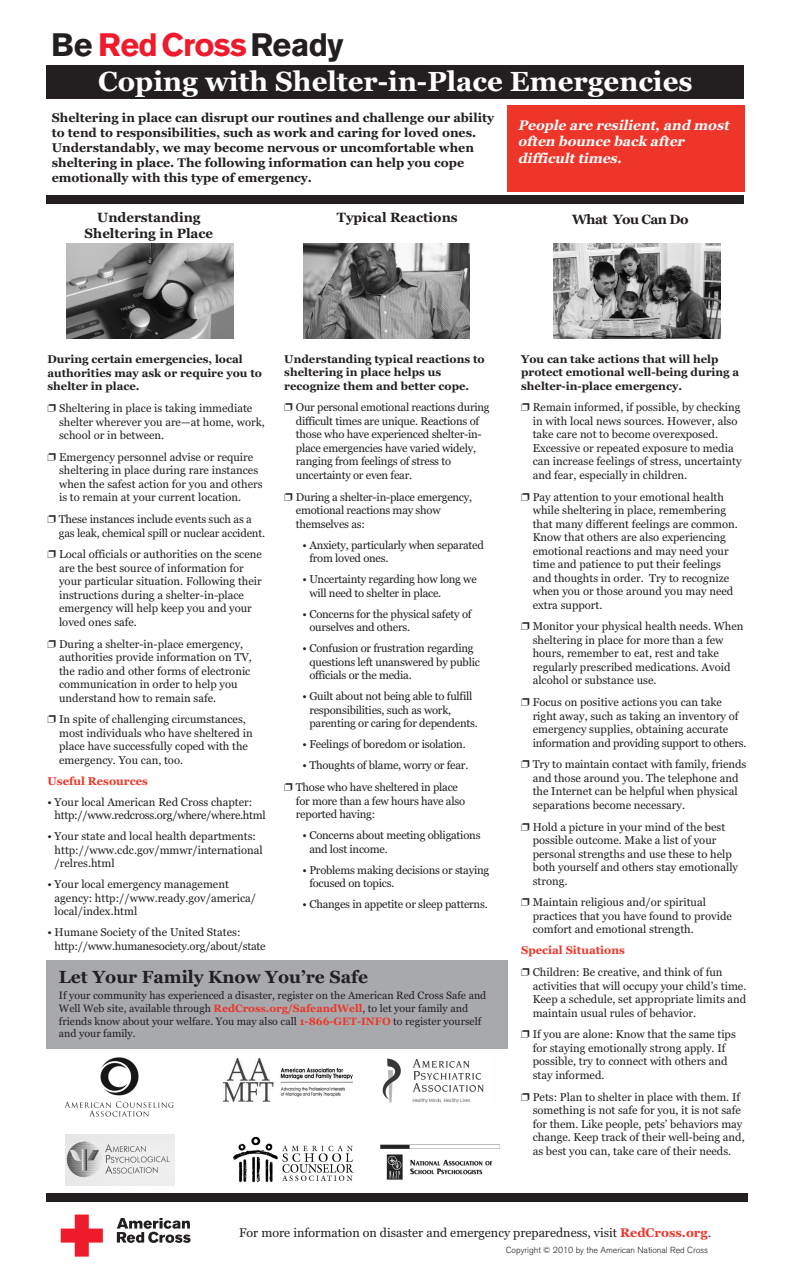
<style>
.page{position:relative;width:788px;height:1283px;background:#fff}
.page>*{position:absolute;margin:0;border:0;box-sizing:border-box;transform-origin:0 0}
.t1{font:700 32.12px "Akzidenz Grotesk BE";letter-spacing:-.02em;color:#ee1b2c}
.t2{font:700 27.5px "Georgia";color:#fff}
.t3{font:700 17.5px "Georgia";color:#231f20}
.t4{font:italic 700 13.75px/16.5px "Georgia";color:#fff}
.t5{font:700 13.38px/16px "Georgia";color:#231f20;text-align:center}
.t6{font:700 13.38px "Georgia";letter-spacing:-.04em;color:#231f20}
.t7{font:700 12.5px/15px "Georgia";color:#231f20}
.t8{font:12.5px "Georgia";color:#231f20}
.t9{font:11.25px/13.5px "Georgia";color:#231f20}
.t10{font:11.25px/13.5px "Georgia";letter-spacing:-.02em;color:#231f20}
.t11{font:700 11.25px/13.5px "Georgia";color:#231f20}
.t12{font:700 11.25px "Georgia";color:#ee3529}
.t13{font:10.62px/12.8px "Georgia";color:#231f20}
.t14{font:300 8.75px "Akzidenz Grotesk BE";color:#231f20}
.s1{color:#231f20}
.s2{font-weight:700;color:#ee3529}
</style>
<div class="page">
<div style="left:507px;top:105px;width:237px;height:86px;background:#ee3529"></div>
<div style="left:46px;top:960px;width:461px;height:89px;background:#a8a9ad"></div>
<div style="left:46px;top:65px;width:697px;height:34px;background:#231f20"></div>
<svg style="left:61px;top:1214px;width:42px;height:42px"></svg>
<svg style="left:117px;top:1218px;width:73px;height:24px"></svg>
<img style="left:67px;top:244px;width:166px;height:95px">
<img style="left:303px;top:244px;width:166px;height:95px">
<img style="left:553px;top:244px;width:167px;height:95px">
<div style="left:46px;top:1193px;width:701px;height:8px;background:#231f20"></div>
<div style="left:46px;top:196px;width:697px;height:8px;background:#231f20"></div>
<img style="left:65px;top:1134px;width:110px;height:51px">
<img style="left:64px;top:1057px;width:110px;height:60px">
<img style="left:223px;top:1058px;width:129px;height:43px">
<img style="left:382px;top:1058px;width:102px;height:45px">
<img style="left:233px;top:1136px;width:121px;height:47px">
<img style="left:380px;top:1144px;width:120px;height:36px">
<h1 class="t1" style="left:51px;top:32px;width:294px"><span class="s1">Be</span> RedCross<span class="s1">Ready</span></h1>
<h2 class="t2" style="left:98px;top:65px;width:596px">Coping with Shelter-in-Place Emergencies</h2>
<p class="t7" style="left:52px;top:111px;width:444px">Sheltering in place can disrupt our routines and challenge our ability to tend to responsibilities, such as work and caring for loved ones.<br>Understandably, we may become nervous or uncomfortable when sheltering in place. The following information can help you cope emotionally with this type of emergency.</p>
<p class="t4" style="left:517px;top:117px;width:216px">People are resilient, and most often bounce back after difficult times.</p>
<p class="t5" style="left:85px;top:209px;width:130px">Understanding<br>Sheltering in Place</p>
<p class="t5" style="left:337px;top:209px;width:122px">Typical Reactions</p>
<p class="t6" style="left:572px;top:212px;width:118px">What You Can Do</p>
<p class="t11" style="left:47px;top:353px;width:216px">During certain emergencies, local authorities may ask or require you to shelter in place.</p>
<p class="t9" style="left:59px;top:401px;width:207px;text-indent:-12px">❐ Sheltering in place is taking immediate shelter wherever you are—at home, work, school or in between.</p>
<p class="t9" style="left:59px;top:450px;width:205px;text-indent:-12px">❐ Emergency personnel advise or require sheltering in place during rare instances when the safest action for you and others is to remain at your current location.</p>
<p class="t9" style="left:59px;top:512px;width:208px;text-indent:-11px">❐ These instances include events such as a gas leak, chemical spill or nuclear accident.</p>
<p class="t9" style="left:59px;top:548px;width:204px;text-indent:-12px">❐ Local officials or authorities on the scene are the best source of information for your particular situation. Following their instructions during a shelter-in-place emergency will help keep you and your loved ones safe.</p>
<p class="t9" style="left:59px;top:637px;width:194px;text-indent:-12px">❐ During a shelter-in-place emergency, authorities provide information on TV, the radio and other forms of electronic communication in order to help you understand how to remain safe.</p>
<p class="t9" style="left:59px;top:712px;width:195px;text-indent:-12px">❐ In spite of challenging circumstances, most individuals who have sheltered in place have successfully coped with the emergency. You can, too.</p>
<p class="t12" style="left:47px;top:774px;width:102px">Useful Resources</p>
<p class="t9" style="left:55px;top:795px;width:212px;text-indent:-7px">• Your local American Red Cross chapter: http://www.redcross.org/where/where.html</p>
<p class="t9" style="left:55px;top:829px;width:210px;text-indent:-7px">• Your state and local health departments: http://www.cdc.gov/mmwr/international /relres.html</p>
<p class="t9" style="left:55px;top:877px;width:203px;text-indent:-7px">• Your local emergency management agency: http://www.ready.gov/america/ local/index.html</p>
<p class="t10" style="left:55px;top:925px;width:212px;text-indent:-7px">• Humane Society of the United States: http://www.humanesociety.org/about/state</p>
<p class="t11" style="left:284px;top:352px;width:202px">Understanding typical reactions to sheltering in place helps us recognize them and better cope.</p>
<p class="t10" style="left:296px;top:401px;width:195px;text-indent:-12px">❐ Our personal emotional reactions during difficult times are unique. Reactions of those who have experienced shelter-in&shy;place emergencies have varied widely, ranging from feelings of stress to uncertainty or even fear.</p>
<p class="t10" style="left:296px;top:490px;width:178px;text-indent:-12px">❐ During a shelter-in-place emergency, emotional reactions may show themselves as:</p>
<p class="t10" style="left:309px;top:538px;width:176px;text-indent:-7px">• Anxiety, particularly when separated from loved ones.</p>
<p class="t10" style="left:309px;top:572px;width:169px;text-indent:-7px">• Uncertainty regarding how long we will need to shelter in place.</p>
<p class="t10" style="left:309px;top:607px;width:164px;text-indent:-7px">• Concerns for the physical safety of ourselves and others.</p>
<p class="t10" style="left:309px;top:641px;width:172px;text-indent:-7px">• Confusion or frustration regarding questions left unanswered by public officials or the media.</p>
<p class="t10" style="left:309px;top:689px;width:170px;text-indent:-7px">• Guilt about not being able to fulfill responsibilities, such as work, parenting or caring for dependents.</p>
<p class="t10" style="left:302px;top:737px;width:165px">• Feelings of boredom or isolation.</p>
<p class="t10" style="left:284px;top:754px;width:185px;line-height:21.8px;text-indent:18px">• Thoughts of blame, worry or fear. ❐ Those who have sheltered in place</p>
<p class="t10" style="left:296px;top:794px;width:171px">for more than a few hours have also reported having:</p>
<p class="t10" style="left:309px;top:828px;width:173px;text-indent:-7px">• Concerns about meeting obligations and lost income.</p>
<p class="t10" style="left:309px;top:863px;width:181px;text-indent:-7px">• Problems making decisions or staying focused on topics.</p>
<p class="t10" style="left:302px;top:897px;width:187px">• Changes in appetite or sleep patterns.</p>
<h3 class="t3" style="left:59px;top:967px;width:310px">Let Your Family Know You’re Safe</h3>
<p class="t13" style="left:59px;top:989px;width:429px">If your community has experienced a disaster, register on the American Red Cross Safe and Well Web site, available through <span class="s2">RedCross.org/SafeandWell</span>, to let your family and friends know about your welfare. You may also call <span class="s2">1-866-GET-INFO</span> to register yourself and your family.</p>
<p class="t11" style="left:521px;top:352px;width:220px">You can take actions that will help protect emotional well-being during a shelter-in-place emergency.</p>
<p class="t9" style="left:532px;top:401px;width:210px;text-indent:-12px">❐ Remain informed, if possible, by checking in with local news sources. However, also take care not to become overexposed.<br>Excessive or repeated exposure to media can increase feelings of stress, uncertainty and fear, especially in children.</p>
<p class="t9" style="left:532px;top:490px;width:207px;text-indent:-12px">❐ Pay attention to your emotional health while sheltering in place, remembering that many different feelings are common.<br>Know that others are also experiencing emotional reactions and may need your time and patience to put their feelings and thoughts in order. Try to recognize when you or those around you may need extra support.</p>
<p class="t9" style="left:532px;top:620px;width:212px;text-indent:-12px">❐ Monitor your physical health needs. When sheltering in place for more than a few hours, remember to eat, rest and take regularly prescribed medications. Avoid alcohol or substance use.</p>
<p class="t9" style="left:532px;top:695px;width:215px;text-indent:-12px">❐ Focus on positive actions you can take right away, such as taking an inventory of emergency supplies, obtaining accurate information and providing support to others.</p>
<p class="t9" style="left:532px;top:758px;width:215px;text-indent:-12px">❐ Try to maintain contact with family, friends and those around you. The telephone and the Internet can be helpful when physical separations become necessary.</p>
<p class="t9" style="left:532px;top:820px;width:207px;text-indent:-12px">❐ Hold a picture in your mind of the best possible outcome. Make a list of your personal strengths and use these to help both yourself and others stay emotionally strong.</p>
<p class="t9" style="left:532px;top:895px;width:201px;text-indent:-12px">❐ Maintain religious and/or spiritual practices that you have found to provide comfort and emotional strength.</p>
<p class="t9" style="left:521px;top:939px;width:203px;line-height:21.8px"><span class="s2">Special Situations<br></span>❐ Children: Be creative, and think of fun</p>
<p class="t9" style="left:532px;top:979px;width:215px;text-align:justify">activities that will occupy your child’s time.<br>Keep a schedule, set appropriate limits and maintain usual rules of behavior.</p>
<p class="t9" style="left:532px;top:1027px;width:205px;text-indent:-12px">❐ If you are alone: Know that the same tips for staying emotionally strong apply. If possible, try to connect with others and stay informed.</p>
<p class="t9" style="left:532px;top:1090px;width:213px;text-indent:-12px">❐ Pets: Plan to shelter in place with them. If something is not safe for you, it is not safe for them. Like people, pets’ behaviors may change. Keep track of their well-being and, as best you can, take care of their needs.</p>
<p class="t8" style="left:239px;top:1225px;width:473px">For more information on disaster and emergency preparedness, visit <span class="s2">RedCross.org</span>.</p>
<p class="t14" style="left:505px;top:1246px;width:204px">Copyright © 2010 by the American National Red Cross</p>
</div>
